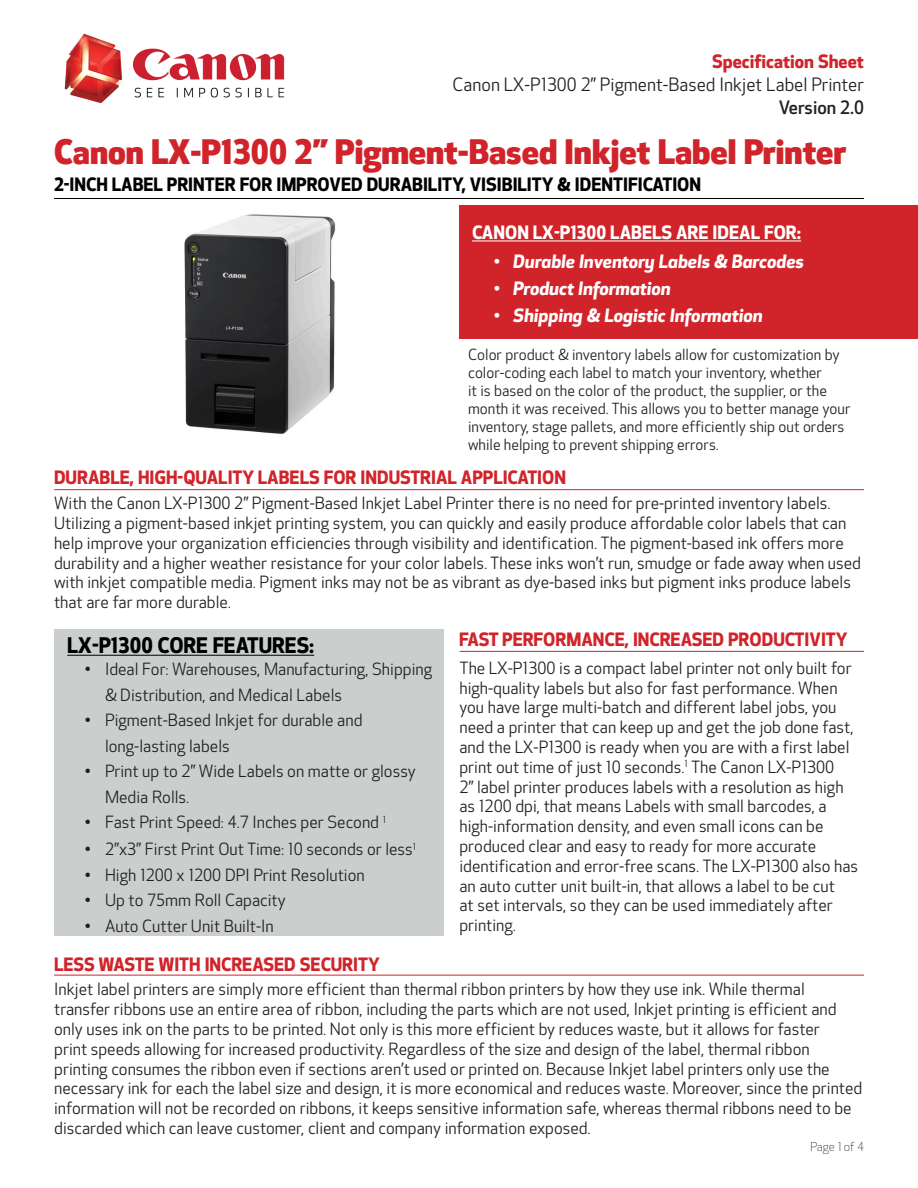
<style>
.page{position:relative;width:918px;height:1188px;background:#fff}
.page>*{position:absolute;margin:0;border:0;box-sizing:border-box;transform-origin:0 0}
.t1{font:800 33px "Optic Sans 501";color:#d1232a}
.t2{font:700 21px "Optic Sans 401";color:#000}
.t3{font:700 18px "Optic Sans 401";color:#d1232a}
.t4{font:italic 700 18px "Optic Sans 402";color:#fff}
.t5{font:700 18px "Optic Sans 401";color:#000}
.t6{font:18px "Optic Sans 201";color:#231f20}
.t7{font:700 18px "Optic Sans 401";color:#fff}
.t8{font:500 18px "Optic Sans 301";color:#231f20}
.t9{font:16.5px/19.8px "Optic Sans 201";color:#231f20}
.t10{font:15px/18px "Optic Sans 201";color:#231f20}
.t11{font:300 12px "Optic Sans 101";color:#231f20}
</style>
<div class="page">
<img style="left:64px;top:33px;width:221px;height:71px">
<img style="left:184px;top:214px;width:152px;height:220px">
<hr style="left:54px;top:198px;width:810px;height:1px;background:#000">
<hr style="left:54px;top:489px;width:810px;height:1px;background:#d1232a">
<hr style="left:460px;top:651px;width:404px;height:1px;background:#d1232a">
<hr style="left:54px;top:975px;width:810px;height:1px;background:#d1232a">
<div style="left:54px;top:629px;width:389px;height:307px;background:#cacfce"></div>
<hr style="left:67px;top:655px;width:247px;height:1px;background:#000">
<div style="left:459px;top:205px;width:458px;height:134px;background:#d1232a"></div>
<hr style="left:472px;top:241px;width:329px;height:1px;background:#fff">
<p class="t3" style="left:712px;top:50px;width:153px">Specification Sheet</p>
<p class="t6" style="left:453px;top:74px;width:413px">Canon LX-P1300 2” Pigment-Based Inkjet Label Printer</p>
<p class="t8" style="left:779px;top:97px;width:87px">Version 2.0</p>
<p class="t1" style="left:54px;top:134px;width:794px">Canon LX-P1300 2” Pigment-Based Inkjet Label Printer</p>
<p class="t5" style="left:54px;top:174px;width:649px">2-INCH LABEL PRINTER FOR IMPROVED DURABILITY, VISIBILITY &amp; IDENTIFICATION</p>
<p class="t7" style="left:472px;top:222px;width:331px">CANON LX-P1300 LABELS ARE IDEAL FOR:</p>
<p class="t4" style="left:493px;top:251px;width:313px">• Durable Inventory Labels &amp; Barcodes</p>
<p class="t4" style="left:493px;top:278px;width:179px">• Product Information</p>
<p class="t4" style="left:493px;top:305px;width:271px">• Shipping &amp; Logistic Information</p>
<p class="t10" style="left:468px;top:346px;width:384px">Color product &amp; inventory labels allow for customization by color-coding each label to match your inventory, whether<br>it is based on the color of the product, the supplier, or the month it was received. This allows you to better manage your inventory, stage pallets, and more efficiently ship out orders while helping to prevent shipping errors.</p>
<p class="t3" style="left:54px;top:467px;width:514px">DURABLE, HIGH-QUALITY LABELS FOR INDUSTRIAL APPLICATION</p>
<p class="t9" style="left:54px;top:494px;width:808px">With the Canon LX-P1300 2” Pigment-Based Inkjet Label Printer there is no need for pre-printed inventory labels.<br>Utilizing a pigment-based inkjet printing system, you can quickly and easily produce affordable color labels that can help improve your organization efficiencies through visibility and identification. The pigment-based ink offers more durability and a higher weather resistance for your color labels. These inks won’t run, smudge or fade away when used with inkjet compatible media. Pigment inks may not be as vibrant as dye-based inks but pigment inks produce labels that are far more durable.</p>
<p class="t2" style="left:67px;top:633px;width:248px">LX-P1300 CORE FEATURES:</p>
<p class="t9" style="left:105px;top:657px;width:329px;line-height:25.5px;text-indent:-20px">• Ideal For: Warehouses, Manufacturing, Shipping &amp; Distribution, and Medical Labels</p>
<p class="t9" style="left:105px;top:708px;width:259px;line-height:25.5px;text-indent:-20px">• Pigment-Based Inkjet for durable and long-lasting labels</p>
<p class="t9" style="left:105px;top:759px;width:312px;line-height:25.5px;text-indent:-20px">• Print up to 2” Wide Labels on matte or glossy<br>Media Rolls.</p>
<p class="t9" style="left:85px;top:813px;width:303px">• Fast Print Speed: 4.7 Inches per Second <sup>1</sup></p>
<p class="t9" style="left:85px;top:840px;width:333px">• 2”x3” First Print Out Time: 10 seconds or less<sup>1</sup></p>
<p class="t9" style="left:85px;top:865px;width:281px">• High 1200 x 1200 DPI Print Resolution</p>
<p class="t9" style="left:85px;top:891px;width:202px">• Up to 75mm Roll Capacity</p>
<p class="t9" style="left:85px;top:916px;width:190px">• Auto Cutter Unit Built-In</p>
<p class="t3" style="left:54px;top:954px;width:327px">LESS WASTE WITH INCREASED SECURITY</p>
<p class="t3" style="left:459px;top:629px;width:390px">FAST PERFORMANCE, INCREASED PRODUCTIVITY</p>
<p class="t9" style="left:459px;top:659px;width:400px">The LX-P1300 is a compact label printer not only built for high-quality labels but also for fast performance. When you have large multi-batch and different label jobs, you need a printer that can keep up and get the job done fast, and the LX-P1300 is ready when you are with a first label print out time of just 10 seconds.<sup>1</sup> The Canon LX-P1300<br>2” label printer produces labels with a resolution as high as 1200 dpi, that means Labels with small barcodes, a high-information density, and even small icons can be produced clear and easy to ready for more accurate identification and error-free scans. The LX-P1300 also has an auto cutter unit built-in, that allows a label to be cut<br>at set intervals, so they can be used immediately after printing.</p>
<p class="t9" style="left:54px;top:980px;width:810px">Inkjet label printers are simply more efficient than thermal ribbon printers by how they use ink. While thermal transfer ribbons use an entire area of ribbon, including the parts which are not used, Inkjet printing is efficient and only uses ink on the parts to be printed. Not only is this more efficient by reduces waste, but it allows for faster<br>print speeds allowing for increased productivity. Regardless of the size and design of the label, thermal ribbon printing consumes the ribbon even if sections aren’t used or printed on. Because Inkjet label printers only use the necessary ink for each the label size and design, it is more economical and reduces waste. Moreover, since the printed information will not be recorded on ribbons, it keeps sensitive information safe, whereas thermal ribbons need to be discarded which can leave customer, client and company information exposed.</p>
<p class="t11" style="left:810px;top:1139px;width:55px">Page 1 of 4</p>
</div>
